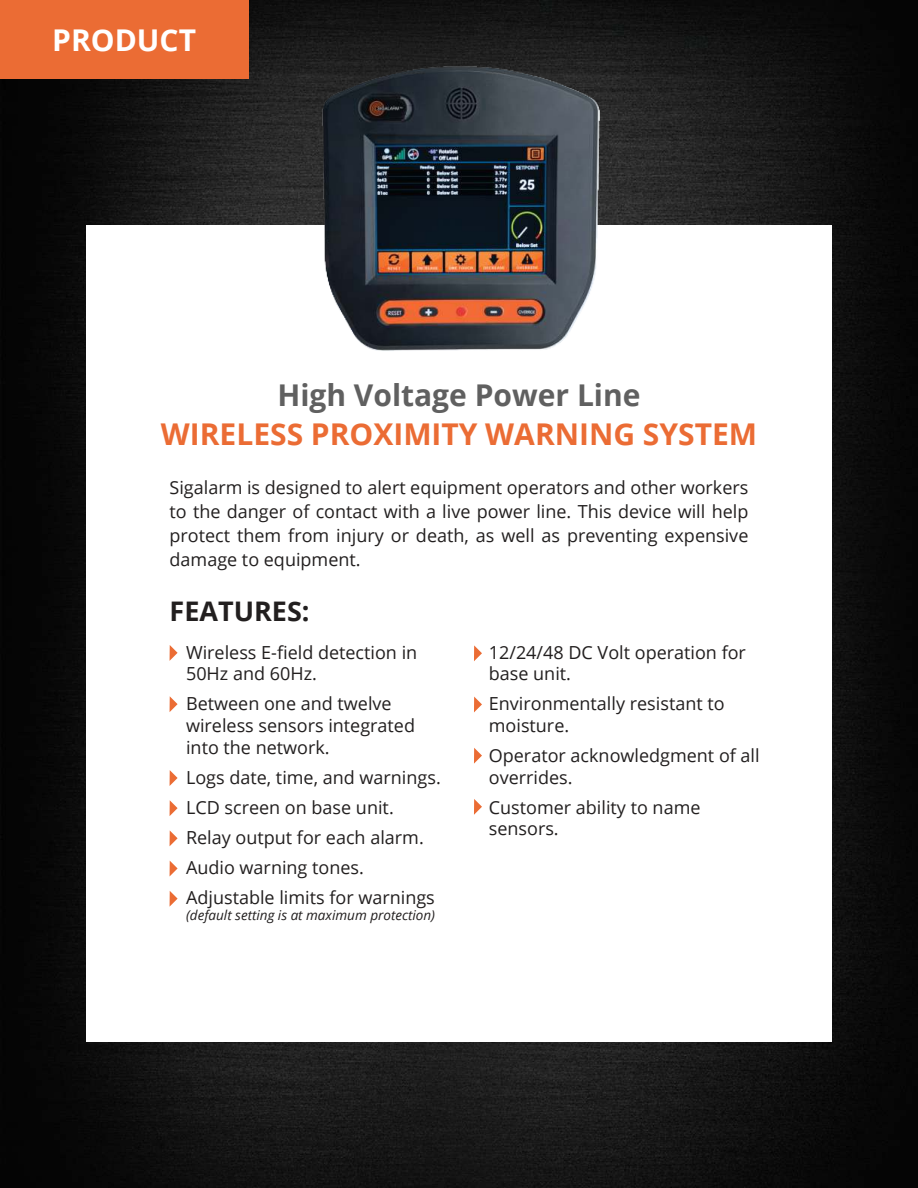
<style>
.page{position:relative;width:918px;height:1188px;background:#fff}
.page>*{position:absolute;margin:0;border:0;box-sizing:border-box;transform-origin:0 0}
.t1{font:700 30px "Open Sans";color:#eb6c34}
.t2{font:700 30px "Open Sans";color:#606060}
.t3{font:700 30px "Open Sans";color:#fff}
.t4{font:700 27px "Open Sans";color:#221f1f}
.t5{font:18px/21.6px "Open Sans";color:#221f1f}
.t6{font:italic 13.5px "Open Sans";color:#221f1f}
</style>
<div class="page">
<img style="left:0;top:0;width:918px;height:1188px">
<div style="left:86px;top:225px;width:746px;height:817px;background:#fff"></div>
<svg style="left:170px;top:645px;width:8px;height:16px"></svg>
<svg style="left:170px;top:696px;width:8px;height:16px"></svg>
<svg style="left:170px;top:800px;width:8px;height:16px"></svg>
<svg style="left:170px;top:770px;width:8px;height:16px"></svg>
<svg style="left:474px;top:645px;width:8px;height:16px"></svg>
<svg style="left:474px;top:748px;width:8px;height:16px"></svg>
<svg style="left:474px;top:697px;width:8px;height:15px"></svg>
<svg style="left:474px;top:799px;width:8px;height:16px"></svg>
<svg style="left:170px;top:861px;width:8px;height:15px"></svg>
<svg style="left:170px;top:891px;width:8px;height:15px"></svg>
<svg style="left:170px;top:831px;width:8px;height:15px"></svg>
<img style="left:317px;top:63px;width:284px;height:288px">
<div style="left:0;top:0;width:248px;height:78px;background:#eb6c34"></div>
<h1 class="t3" style="left:52px;top:28px;width:145px">PRODUCT</h1>
<h1 class="t2" style="left:277px;top:383px;width:365px">High Voltage Power Line</h1>
<h1 class="t1" style="left:161px;top:422px;width:598px">WIRELESS PROXIMITY WARNING SYSTEM</h1>
<p class="t5" style="left:170px;top:475px;width:580px;line-height:24px;text-align:justify">Sigalarm is designed to alert equipment operators and other workers to the danger of contact with a live power line. This device will help protect them from injury or death, as well as preventing expensive damage to equipment.</p>
<h2 class="t4" style="left:170px;top:601px;width:142px">FEATURES:</h2>
<p class="t5" style="left:186px;top:641px;width:233px">Wireless E-field detection in<br>50Hz and 60Hz.</p>
<p class="t5" style="left:186px;top:693px;width:231px">Between one and twelve wireless sensors integrated into the network.</p>
<p class="t5" style="left:186px;top:762px;width:256px;line-height:30px">Logs date, time, and warnings.<br>LCD screen on base unit.<br>Relay output for each alarm.<br>Audio warning tones.<br>Adjustable limits for warnings</p>
<p class="t6" style="left:186px;top:909px;width:251px">(default setting is at maximum protection)</p>
<p class="t5" style="left:489px;top:641px;width:259px">12/24/48 DC Volt operation for base unit.</p>
<p class="t5" style="left:489px;top:693px;width:237px">Environmentally resistant to moisture.</p>
<p class="t5" style="left:489px;top:744px;width:272px">Operator acknowledgment of all overrides.</p>
<p class="t5" style="left:489px;top:796px;width:213px">Customer ability to name sensors.</p>
</div>
